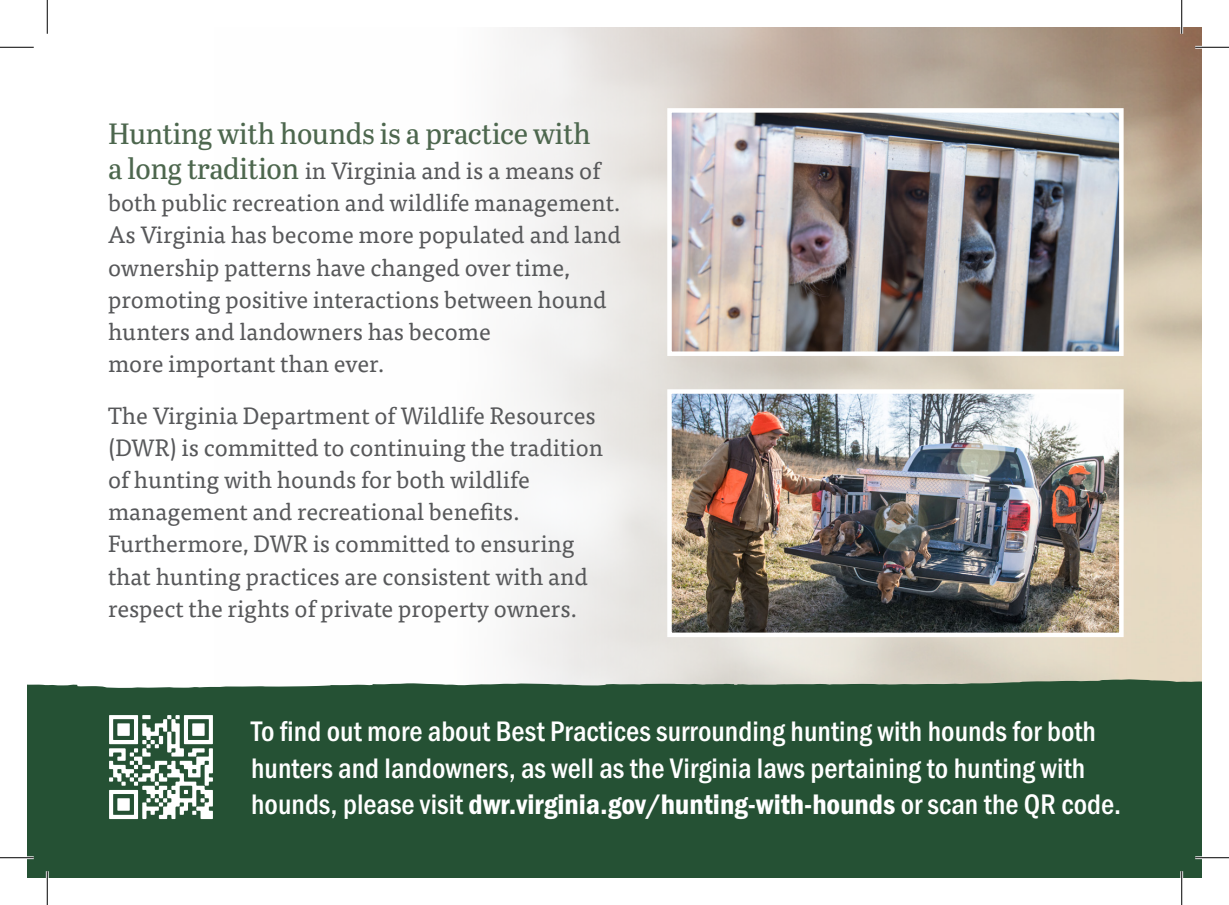
<style>
.page{position:relative;width:1229px;height:905px;background:#fff}
.page>*{position:absolute;margin:0;border:0;box-sizing:border-box;transform-origin:0 0}
.t1{font:500 29.25px/36.7px "Franklin Gothic URW Cond";color:#fff}
.t2{font:29.25px "Abril Titling";letter-spacing:-.01em;color:#4d674e}
.t3{font:23.62px/31.9px "Tisa Pro";color:#57585a}
.s1{font-family:"Abril Titling";font-size:29.25px;color:#4d674e}
.s2{font-family:"Franklin Gothic URW Con Dem";font-weight:400}
</style>
<div class="page">
<svg style="left:514px;top:27px;width:688px;height:652px"></svg>
<div style="left:27px;top:679px;width:1175px;height:199px;background:#255134"></div>
<img style="left:672px;top:113px;width:446px;height:238px">
<div style="left:667px;top:108px;width:456px;height:248px;border:4px solid #fff"></div>
<img style="left:672px;top:394px;width:446px;height:238px">
<div style="left:667px;top:389px;width:456px;height:248px;border:4px solid #fff"></div>
<img style="left:97px;top:703px;width:129px;height:128px">
<hr style="left:1195px;top:46px;width:33px;height:3px;background:#fff">
<hr style="left:0;top:856px;width:34px;height:3px;background:#fff">
<hr style="left:1195px;top:856px;width:33px;height:3px;background:#fff">
<hr style="left:46px;top:871px;width:3px;height:33px;background:#fff">
<hr style="left:1180px;top:0;width:3px;height:34px;background:#fff">
<hr style="left:1180px;top:871px;width:3px;height:33px;background:#fff">
<hr style="left:0;top:47px;width:34px;height:1px;background:#000">
<hr style="left:1195px;top:47px;width:33px;height:1px;background:#000">
<hr style="left:0;top:857px;width:34px;height:1px;background:#000">
<hr style="left:1195px;top:857px;width:33px;height:1px;background:#000">
<hr style="left:47px;top:0;width:1px;height:34px;background:#000">
<hr style="left:47px;top:871px;width:1px;height:33px;background:#000">
<hr style="left:1181px;top:0;width:1px;height:34px;background:#000">
<hr style="left:1181px;top:871px;width:1px;height:33px;background:#000">
<p class="t2" style="left:108px;top:113px;width:484px">Hunting with hounds is a practice with</p>
<p class="t3" style="left:108px;top:154px;width:514px"><span class="s1">a long tradition</span> in Virginia and is a means of both public recreation and wildlife management.<br>As Virginia has become more populated and land ownership patterns have changed over time, promoting positive interactions between hound hunters and landowners has become<br>more important than ever.</p>
<p class="t3" style="left:108px;top:398px;width:496px">The Virginia Department of Wildlife Resources (DWR) is committed to continuing the tradition of hunting with hounds for both wildlife management and recreational benefits.<br>Furthermore, DWR is committed to ensuring that hunting practices are consistent with and respect the rights of private property owners.</p>
<p class="t1" style="left:251px;top:710px;width:871px">To find out more about Best Practices surrounding hunting with hounds for both hunters and landowners, as well as the Virginia laws pertaining to hunting with hounds, please visit <span class="s2">dwr.virginia.gov/hunting-with-hounds</span> or scan the QR code.</p>
</div>
